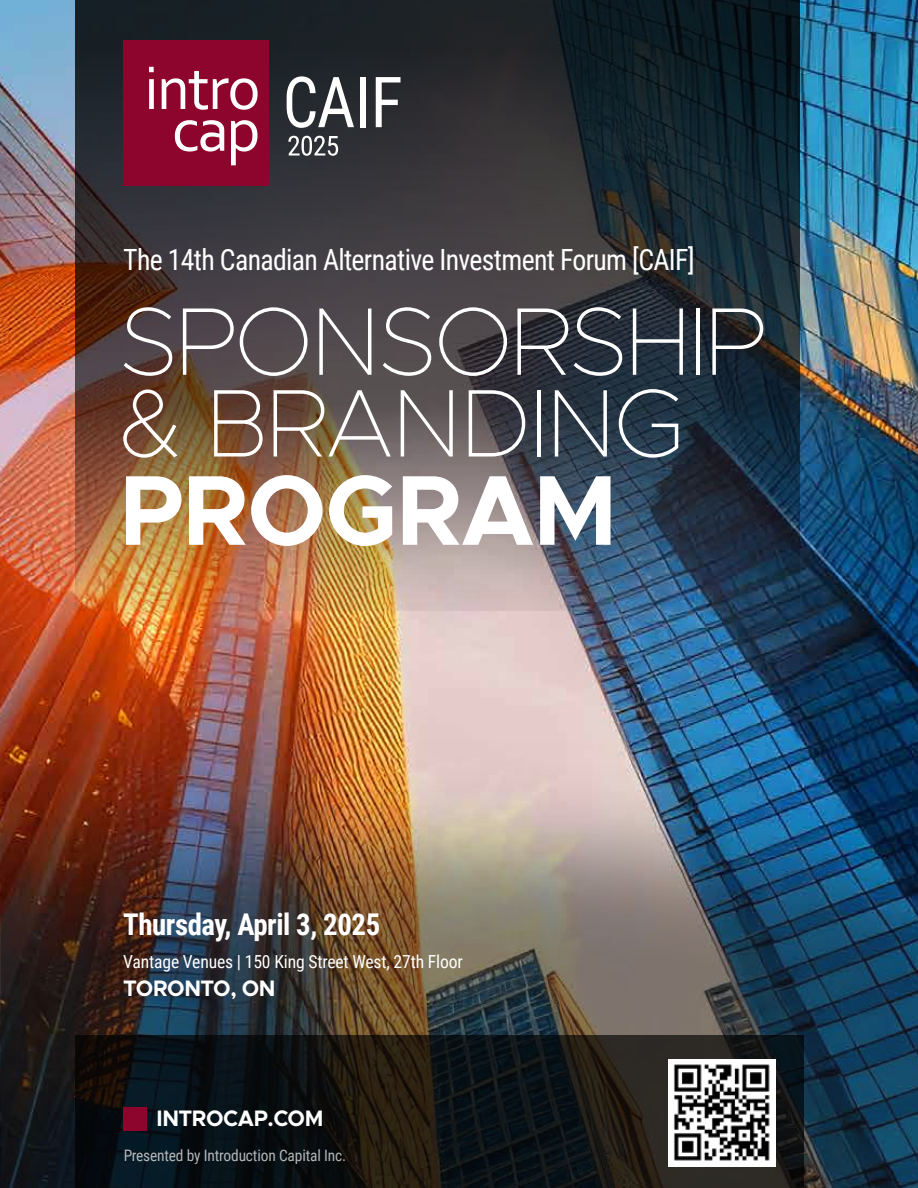
<style>
.page{position:relative;width:918px;height:1188px;background:#fff}
.page>*{position:absolute;margin:0;border:0;box-sizing:border-box;transform-origin:0 0}
.t1{font:700 30px "Roboto Condensed";letter-spacing:-.015em;color:#fff;scale:.96 1}
.t2{font:29.25px "Roboto Condensed";letter-spacing:-.025em;color:#fff;scale:.95 1}
.t3{font:700 22.5px "Metropolis";letter-spacing:-.02em;color:#fff;scale:.96 1}
.t4{font:18px "Roboto Condensed";letter-spacing:-.01em;color:#fff}
.t5{font:15.75px "Roboto Condensed";letter-spacing:-.01em;color:#fff}
</style>
<div class="page">
<img style="left:0;top:0;width:918px;height:1188px">
<img style="left:2px;top:720px;width:916px;height:468px">
<img style="left:75px;top:0;width:724px;height:610px">
<svg style="left:124px;top:307px;width:48px;height:69px;background:#6d5f61"></svg>
<svg style="left:183px;top:309px;width:51px;height:66px"></svg>
<svg style="left:240px;top:307px;width:68px;height:69px;background:#6b6367"></svg>
<svg style="left:319px;top:309px;width:52px;height:66px;background:#736e70"></svg>
<svg style="left:383px;top:307px;width:48px;height:69px;background:#706b6d"></svg>
<svg style="left:439px;top:307px;width:68px;height:69px;background:#605b5e"></svg>
<svg style="left:517px;top:309px;width:51px;height:66px"></svg>
<svg style="left:574px;top:307px;width:48px;height:69px;background:#4b525b"></svg>
<svg style="left:633px;top:309px;width:50px;height:66px;background:#4b545f"></svg>
<hr style="left:696px;top:309px;width:3px;height:66px;background:#fff">
<svg style="left:712px;top:309px;width:51px;height:66px;background:#444a50"></svg>
<svg style="left:123px;top:389px;width:54px;height:69px"></svg>
<svg style="left:214px;top:390px;width:49px;height:67px"></svg>
<svg style="left:274px;top:390px;width:117px;height:67px;background:#837369"></svg>
<svg style="left:401px;top:390px;width:52px;height:67px;background:#857e7e"></svg>
<svg style="left:469px;top:390px;width:56px;height:67px"></svg>
<hr style="left:537px;top:390px;width:3px;height:67px;background:#fff">
<svg style="left:555px;top:390px;width:52px;height:67px;background:#535e6a"></svg>
<svg style="left:619px;top:389px;width:59px;height:69px;background:#485867"></svg>
<svg style="left:126px;top:476px;width:55px;height:69px"></svg>
<img style="left:189px;top:475px;width:134px;height:71px">
<svg style="left:329px;top:475px;width:63px;height:71px"></svg>
<svg style="left:403px;top:476px;width:130px;height:69px"></svg>
<svg style="left:540px;top:476px;width:71px;height:69px"></svg>
<svg style="left:75px;top:1035px;width:729px;height:153px;background:#131515"></svg>
<img style="left:668px;top:1059px;width:108px;height:108px">
<div style="left:123px;top:1108px;width:24px;height:23px;background:#8d052c"></div>
<svg style="left:287px;top:76px;width:67px;height:52px"></svg>
<div style="left:360px;top:77px;width:6px;height:50px;background:#fff"></div>
<svg style="left:376px;top:77px;width:25px;height:50px"></svg>
<svg style="left:288px;top:136px;width:50px;height:20px"></svg>
<div style="left:123px;top:40px;width:145px;height:146px;background:#8d052c"></div>
<svg style="left:162px;top:71px;width:96px;height:39px"></svg>
<svg style="left:175px;top:120px;width:49px;height:32px"></svg>
<svg style="left:231px;top:120px;width:27px;height:45px"></svg>
<svg style="left:149px;top:67px;width:5px;height:42px"></svg>
<p class="t2" style="left:123px;top:240px;width:603px">The 14th Canadian Alternative Investment Forum [CAIF]</p>
<p class="t1" style="left:123px;top:903px;width:269px">Thursday, April 3, 2025</p>
<p class="t4" style="left:123px;top:949px;width:341px">Vantage Venues | 150 King Street West, 27th Floor</p>
<p class="t3" style="left:123px;top:974px;width:160px">TORONTO, ON</p>
<p class="t3" style="left:157px;top:1104px;width:175px">INTROCAP.COM</p>
<p class="t5" style="left:123px;top:1144px;width:224px">Presented by Introduction Capital Inc.</p>
</div>
